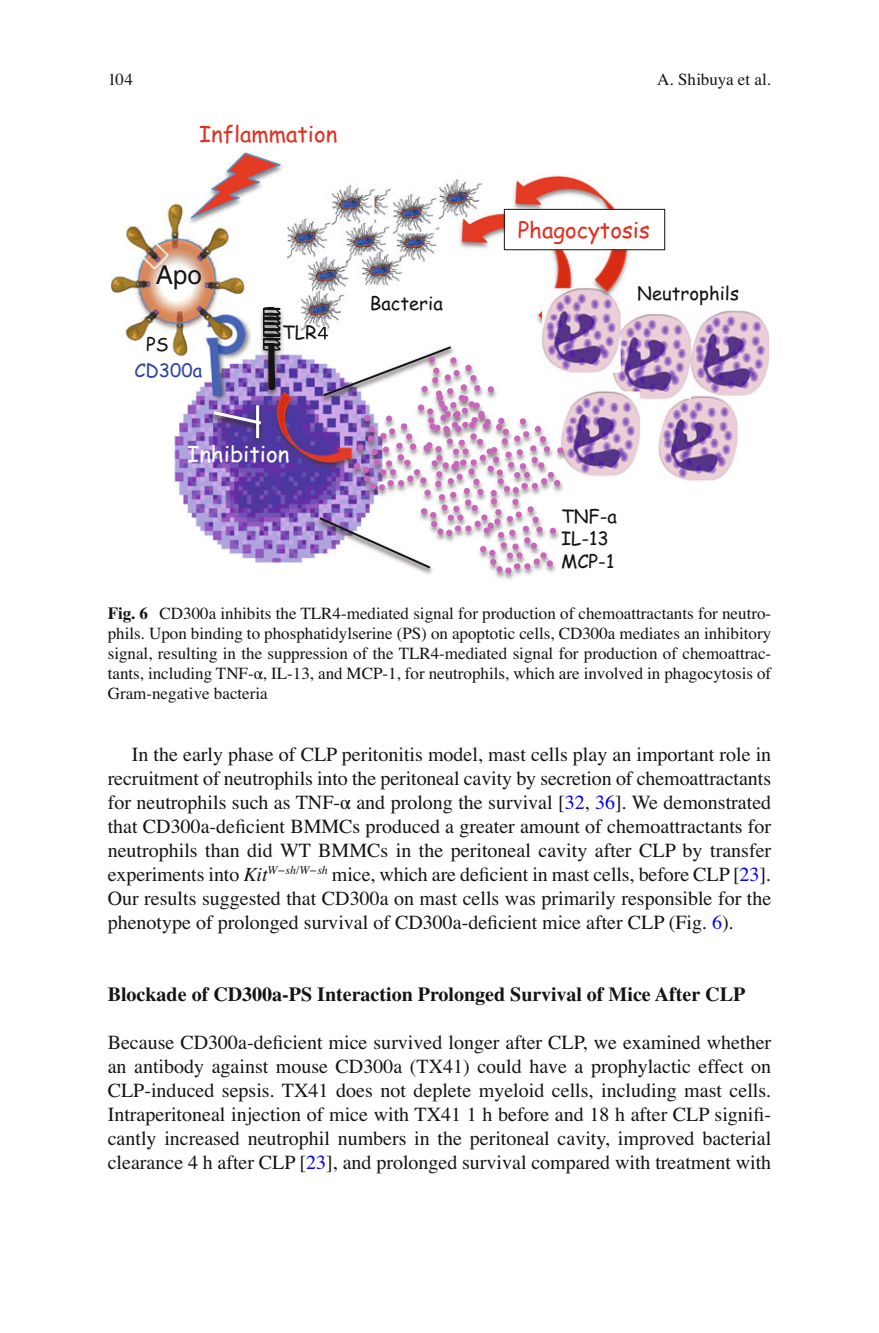
<style>
.page{position:relative;width:879px;height:1333px;background:#fff}
.page>*{position:absolute;margin:0;border:0;box-sizing:border-box;transform-origin:0 0}
.t1{font:25.8px "Sndvfg Clcvns Helvetica";color:#131413}
.t2{font:22.2px "Kpwplw Vqjvwy Comic Sans MS";color:#df3224}
.t3{font:22.2px "Kpwplw Vqjvwy Comic Sans MS";color:#fff}
.t4{font:20px/24px "Dnpwdt Jydgdh Times";color:#131413;text-align:justify}
.t5{font:700 20px "Tqcfwy Dhphww Times";color:#131413}
.t6{font:18.4px/22.2px "Kpwplw Vqjvwy Comic Sans MS";color:#131413}
.t7{font:18.4px "Kpwplw Vqjvwy Comic Sans MS";color:#3045a1}
.t8{font:17px/20px "Dnpwdt Jydgdh Times";color:#131413;text-align:justify}
.s1{font-family:"Tqcfwy Dhphww Times";font-weight:700}
.s2{font-family:"Kdrkdv Rhhwnm STIX General"}
.s3{color:#00f}
.s4{font-family:"Vrcdwj Lqnhtb Times";font-style:italic}
</style>
<div class="page">
<img style="left:110px;top:172px;width:658px;height:408px">
<svg style="left:262px;top:306px;width:19px;height:85px;background:#5e576a"></svg>
<svg style="left:317px;top:327px;width:246px;height:246px"></svg>
<div style="left:504px;top:209px;width:161px;height:41px;border:1px solid #131413"></div>
<svg style="left:210px;top:409px;width:54px;height:17px"></svg>
<hr style="left:256px;top:405px;width:3px;height:33px;background:#fff">
<svg style="left:184px;top:152px;width:100px;height:70px"></svg>
<p class="t8" style="left:108px;top:71px;width:27px">104</p>
<p class="t2" style="left:199px;top:121px;width:140px">Inflammation</p>
<p class="t1" style="left:156px;top:266px;width:48px">Apo</p>
<p class="t6" style="left:146px;top:333px;width:24px">PS</p>
<p class="t7" style="left:134px;top:360px;width:69px">CD300a</p>
<p class="t6" style="left:282px;top:322px;width:36px">TLR</p>
<p class="t3" style="left:187px;top:441px;width:104px">Inhibition</p>
<p class="t6" style="left:370px;top:293px;width:75px">Bacteria</p>
<p class="t8" style="left:657px;top:71px;width:115px">A. Shibuya et al.</p>
<p class="t2" style="left:518px;top:217px;width:134px">Phagocytosis</p>
<p class="t6" style="left:637px;top:283px;width:103px">Neutrophils</p>
<p class="t6" style="left:561px;top:505px;width:57px">TNF-a<br>IL-13<br>MCP-1</p>
<p class="t8" style="left:108px;top:605px;width:665px"><span class="s1">Fig. 6</span> CD300a inhibits the TLR4-mediated signal for production of chemoattractants for neutro&shy;phils. Upon binding to phosphatidylserine (PS) on apoptotic cells, CD300a mediates an inhibitory signal, resulting in the suppression of the TLR4-mediated signal for production of chemoattrac&shy;tants, including TNF-<span class="s2">α</span>, IL-13, and MCP-1, for neutrophils, which are involved in phagocytosis of Gram-negative bacteria</p>
<p class="t4" style="left:108px;top:744px;width:665px;text-indent:24px">In the early phase of CLP peritonitis model, mast cells play an important role in recruitment of neutrophils into the peritoneal cavity by secretion of chemoattractants for neutrophils such as TNF-<span class="s2">α</span> and prolong the survival [ <span class="s3">32</span> , <span class="s3">36</span> ]. We demonstrated that CD300a-deficient BMMCs produced a greater amount of chemoattractants for neutrophils than did WT BMMCs in the peritoneal cavity after CLP by transfer experiments into <span class="s4">Kit</span><sup>W−sh</sup> <sup>/</sup> <sup>W−sh</sup> mice, which are deficient in mast cells, before CLP [ <span class="s3">23</span> ].<br>Our results suggested that CD300a on mast cells was primarily responsible for the phenotype of prolonged survival of CD300a-deficient mice after CLP (Fig. <span class="s3">6</span> ).</p>
<p class="t5" style="left:108px;top:986px;width:639px">Blockade of CD300a-PS Interaction Prolonged Survival of Mice After CLP</p>
<p class="t4" style="left:108px;top:1032px;width:665px">Because CD300a-deficient mice survived longer after CLP, we examined whether an antibody against mouse CD300a (TX41) could have a prophylactic effect on CLP-induced sepsis. TX41 does not deplete myeloid cells, including mast cells.<br>Intraperitoneal injection of mice with TX41 1 h before and 18 h after CLP signifi&shy;cantly increased neutrophil numbers in the peritoneal cavity, improved bacterial clearance 4 h after CLP [ <span class="s3">23</span> ], and prolonged survival compared with treatment with</p>
</div>
